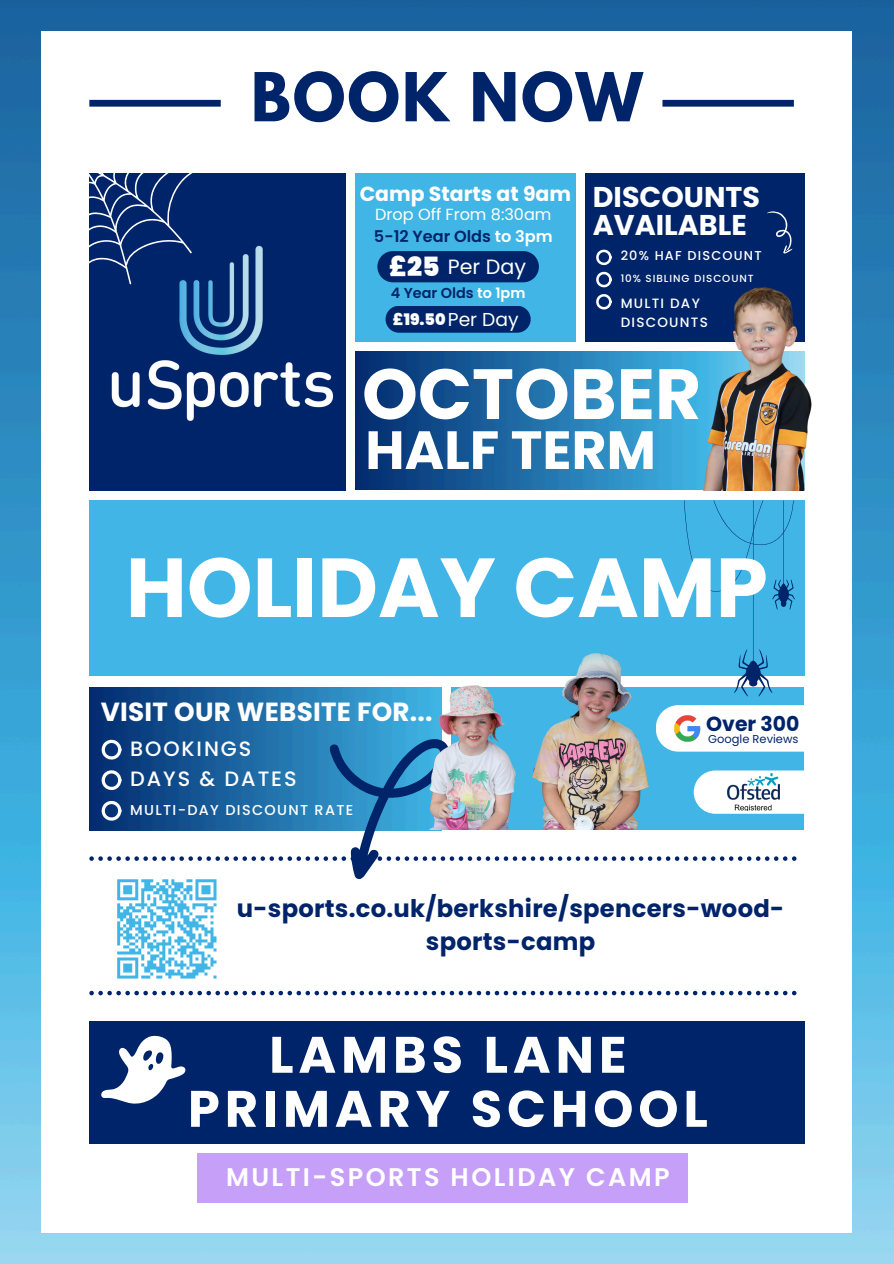
<style>
.page{position:relative;width:894px;height:1264px;background:#fff}
.page>*{position:absolute;margin:0;border:0;box-sizing:border-box;transform-origin:0 0}
.t1{font:700 83.55px "Poppins";color:#fff}
.t2{font:700 70.95px "Poppins";color:#fff}
.t3{font:700 59.7px "League Spartan";letter-spacing:.035em;color:#002469}
.t4{font:700 53.7px "Poppins";color:#fff}
.t5{font:700 51.15px/54px "Poppins";letter-spacing:.095em;color:#fff;text-align:center}
.t6{font:700 28.65px/28.5px "Poppins";color:#fff}
.t7{font:900 26.55px "Poppins";color:#fff}
.t8{font:700 26.25px "Poppins";letter-spacing:.01em;color:#fff}
.t9{font:600 25.5px "Poppins";letter-spacing:.095em;color:#fff}
.t10{font:700 24.3px/33.3px "Poppins";letter-spacing:.01em;color:#002469;text-align:center}
.t11{font:500 20.7px "Poppins";letter-spacing:.095em;color:#fff}
.t12{font:20.7px "Poppins";color:#fff}
.t13{font:700 20.4px "Poppins";color:#fff}
.t14{font:700 20.4px "Poppins";color:#002469}
.t15{font:18.75px "Poppins";color:#fff}
.t16{font:600 16.05px "Poppins";color:#002469}
.t17{font:16.05px "Poppins";color:#fff}
.t18{font:900 15.9px "Poppins";color:#fff}
.t19{font:500 14.4px "Poppins";letter-spacing:.095em;color:#fff}
.t20{font:600 14.4px "Poppins";color:#002469}
.t21{font:500 13.5px/18.8px "Poppins";letter-spacing:.09em;color:#fff}
.t22{font:500 12.9px "Poppins";letter-spacing:.095em;color:#fff}
.t23{font:11.4px "Poppins";color:#002469}
.t24{font:500 10.35px "Poppins";letter-spacing:.095em;color:#fff}
.s1{color:#fff}
</style>
<div class="page">
<img style="left:0;top:0;width:893px;height:1263px">
<div style="left:42px;top:31px;width:809px;height:1201px;background:#fff"></div>
<div style="left:89px;top:500px;width:715px;height:175px;background:#41b6e6"></div>
<div style="left:89px;top:173px;width:256px;height:317px;background:#002469"></div>
<div style="left:585px;top:173px;width:219px;height:168px;background:#002469"></div>
<img style="left:355px;top:351px;width:330px;height:138px">
<img style="left:89px;top:687px;width:323px;height:18px">
<div style="left:451px;top:687px;width:352px;height:143px;background:#41b6e6"></div>
<div style="left:89px;top:1021px;width:715px;height:122px;background:#002469"></div>
<svg style="left:89px;top:990px;width:707px;height:5px"></svg>
<div style="left:662px;top:100px;width:131px;height:7px;background:#002469"></div>
<img style="left:111px;top:226px;width:246px;height:216px">
<div style="left:198px;top:1153px;width:490px;height:49px;background:#c69ff8"></div>
<svg style="left:89px;top:705px;width:715px;height:274px"></svg>
<div style="left:355px;top:173px;width:220px;height:168px;background:#41b6e6"></div>
<svg style="left:377px;top:251px;width:161px;height:31px;background:#02296e"></svg>
<div style="left:385px;top:306px;width:145px;height:27px;background:#002469;border-radius:13px"></div>
<div style="left:89px;top:100px;width:132px;height:7px;background:#002469"></div>
<img style="left:685px;top:275px;width:127px;height:215px">
<svg style="left:596px;top:249px;width:15px;height:16px"></svg>
<svg style="left:767px;top:211px;width:26px;height:43px"></svg>
<img style="left:412px;top:653px;width:247px;height:177px">
<svg style="left:89px;top:173px;width:114px;height:111px"></svg>
<svg style="left:683px;top:500px;width:111px;height:197px"></svg>
<svg style="left:101px;top:1035px;width:84px;height:69px"></svg>
<svg style="left:596px;top:271px;width:15px;height:39px"></svg>
<h5 class="t3" style="left:251px;top:68px;width:393px">BOOK NOW</h5>
<p class="t13" style="left:359px;top:180px;width:213px">Camp Starts at 9am</p>
<h1 class="t17" style="left:375px;top:203px;width:178px">Drop Off From 8:30am</h1>
<p class="t16" style="left:374px;top:225px;width:180px">5-12 Year Olds <span class="s1">to 3pm</span></p>
<p class="t7" style="left:389px;top:248px;width:52px">£25</p>
<p class="t12" style="left:448px;top:252px;width:80px">Per Day</p>
<h4 class="t20" style="left:390px;top:283px;width:136px">4 Year Olds <span class="s1">to 1pm</span></h4>
<p class="t18" style="left:393px;top:308px;width:54px">£19.50</p>
<h2 class="t15" style="left:448px;top:306px;width:72px">Per Day</h2>
<p class="t6" style="left:592px;top:182px;width:169px">DISCOUNTS<br>AVAILABLE</p>
<p class="t22" style="left:620px;top:246px;width:142px">20% HAF DISCOUNT</p>
<p class="t24" style="left:620px;top:271px;width:134px">10% SIBLING DISCOUNT</p>
<p class="t21" style="left:620px;top:294px;width:89px">MULTI DAY<br>DISCOUNTS</p>
<p class="t2" style="left:362px;top:344px;width:340px">OCTOBER</p>
<p class="t4" style="left:365px;top:412px;width:292px">HALF TERM</p>
<p class="t1" style="left:126px;top:529px;width:643px">HOLIDAY CAMP</p>
<p class="t8" style="left:101px;top:693px;width:333px">VISIT OUR WEBSITE FOR...</p>
<p class="t11" style="left:130px;top:734px;width:123px">BOOKINGS</p>
<p class="t11" style="left:130px;top:764px;width:168px">DAYS &amp; DATES</p>
<p class="t19" style="left:130px;top:800px;width:225px">MULTI-DAY DISCOUNT RATE</p>
<p class="t14" style="left:706px;top:709px;width:95px">Over 300</p>
<p class="t23" style="left:708px;top:730px;width:92px">Google Reviews</p>
<p class="t10" style="left:237px;top:891px;width:548px">u-sports.co.uk/berkshire/spencers-wood&shy;sports-camp</p>
<p class="t5" style="left:188px;top:1027px;width:521px">LAMBS LANE<br>PRIMARY SCHOOL</p>
<p class="t9" style="left:226px;top:1159px;width:445px">MULTI-SPORTS HOLIDAY CAMP</p>
</div>
